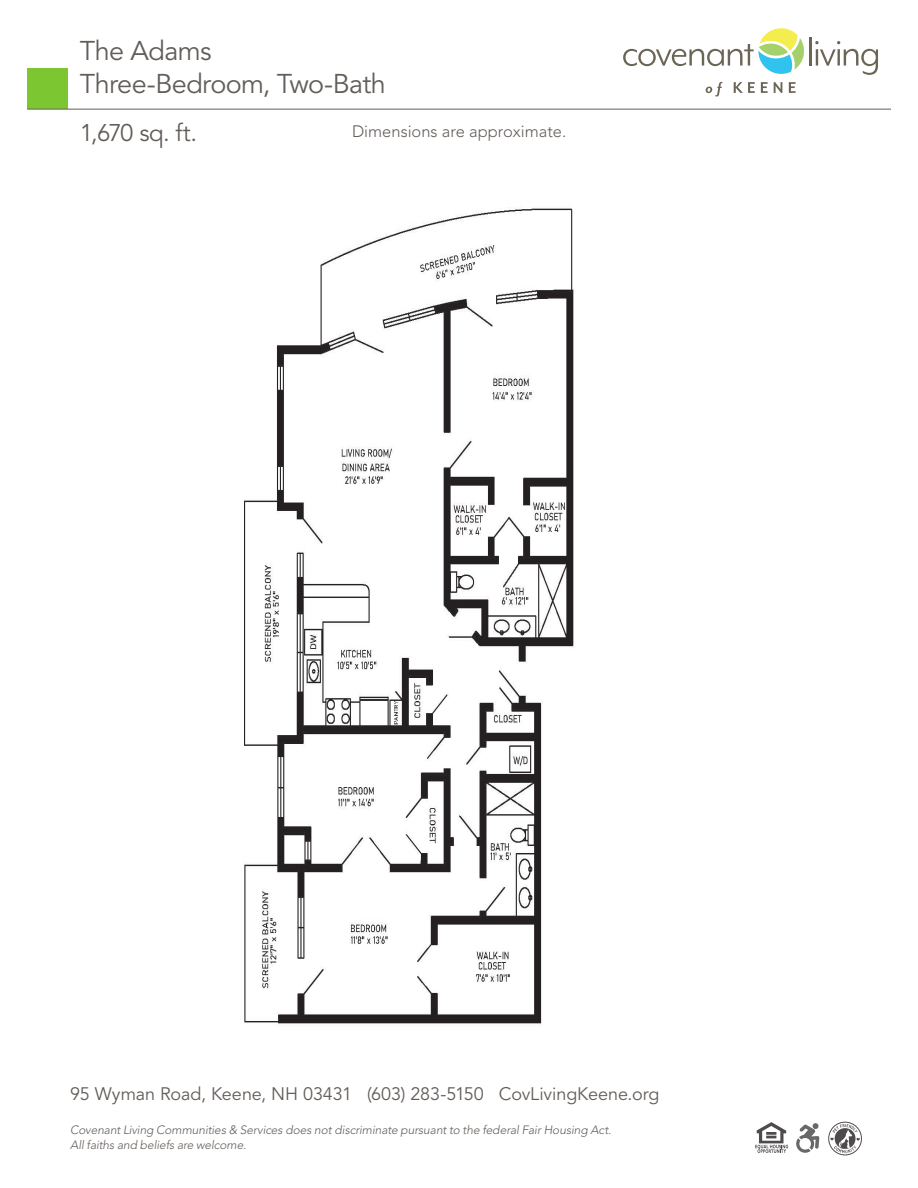
<style>
.page{position:relative;width:918px;height:1188px;background:#fff}
.page>*{position:absolute;margin:0;border:0;box-sizing:border-box;transform-origin:0 0}
.t1{font:27px "Avenir LT Std";letter-spacing:-.025em;color:#635d59}
.t2{font:24px "Avenir LT Std";letter-spacing:-.04em;color:#635d59}
.t3{font:18px "Avenir LT Std";letter-spacing:-.005em;color:#635d59}
.t4{font:300 16.5px "Avenir LT Std";color:#635d59}
.t5{font:italic 300 12px/15px "Avenir LT Std";letter-spacing:-.01em;color:#635d59}
</style>
<div class="page">
<div style="left:27px;top:69px;width:41px;height:40px;background:#7cc731"></div>
<hr style="left:27px;top:109px;width:864px;height:1px;background:#635d59">
<div style="left:828px;top:1122px;width:34px;height:33px;border:1px solid #231f20;border-radius:50%"></div>
<svg style="left:830px;top:1124px;width:30px;height:29px"></svg>
<svg style="left:796px;top:1123px;width:23px;height:30px"></svg>
<svg style="left:755px;top:1122px;width:33px;height:31px"></svg>
<svg style="left:623px;top:28px;width:181px;height:46px"></svg>
<hr style="left:810px;top:37px;width:2px;height:29px;background:#6b6556">
<svg style="left:815px;top:41px;width:63px;height:34px"></svg>
<svg style="left:705px;top:82px;width:18px;height:15px"></svg>
<svg style="left:734px;top:82px;width:21px;height:11px"></svg>
<svg style="left:761px;top:82px;width:7px;height:11px"></svg>
<svg style="left:774px;top:82px;width:8px;height:11px"></svg>
<svg style="left:789px;top:82px;width:7px;height:11px"></svg>
<img style="left:244px;top:208px;width:330px;height:816px">
<p class="t1" style="left:80px;top:35px;width:133px">The Adams</p>
<p class="t1" style="left:80px;top:68px;width:307px">Three-Bedroom, Two-Bath</p>
<p class="t2" style="left:80px;top:119px;width:119px">1,670 sq. ft.</p>
<h3 class="t4" style="left:352px;top:122px;width:216px">Dimensions are approximate.</h3>
<h3 class="t3" style="left:70px;top:1083px;width:591px">95 Wyman Road, Keene, NH 03431 (603) 283-5150 CovLivingKeene.org</h3>
<p class="t5" style="left:70px;top:1122px;width:543px">Covenant Living Communities &amp; Services does not discriminate pursuant to the federal Fair Housing Act.<br>All faiths and beliefs are welcome.</p>
</div>
